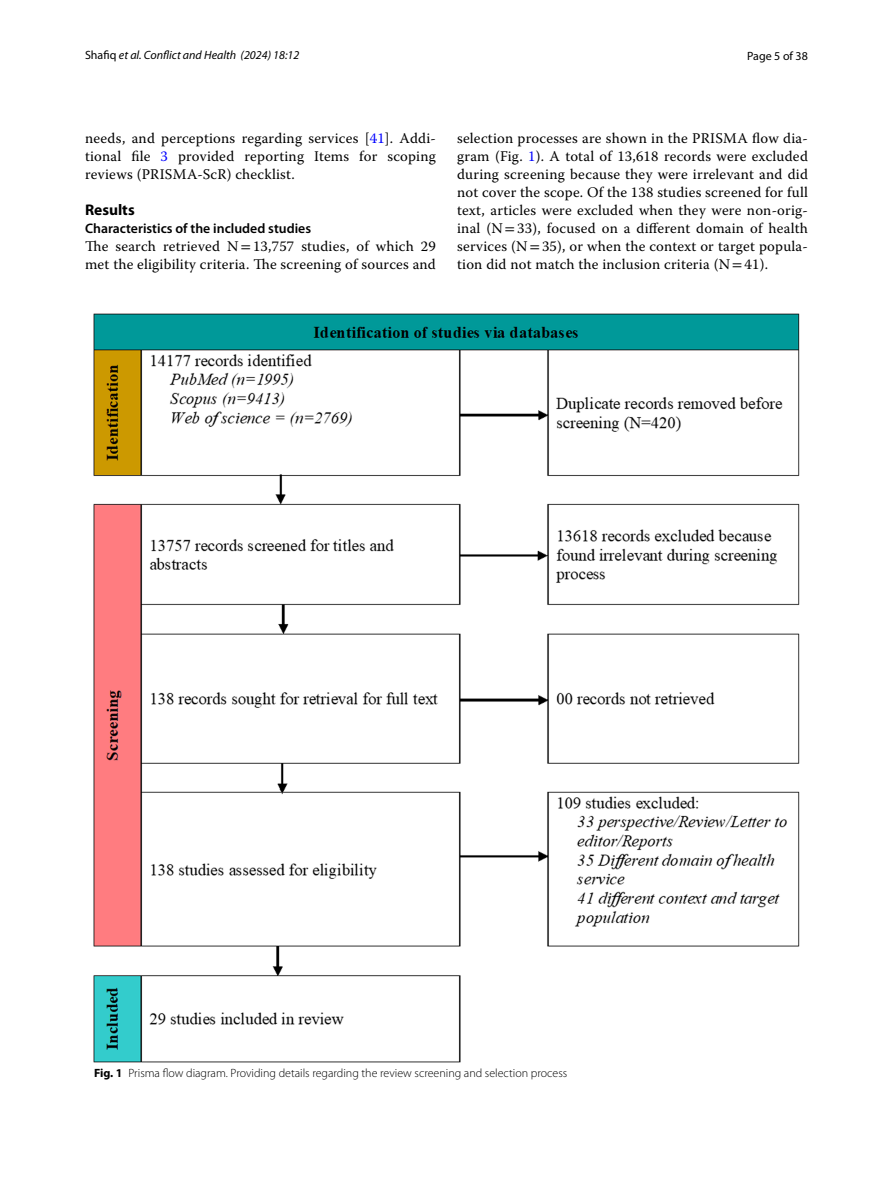
<style>
.page{position:relative;width:893px;height:1187px;background:#fff}
.page>*{position:absolute;margin:0;border:0;box-sizing:border-box;transform-origin:0 0}
.t1{font:700 15.45px "Myriad Pro";color:#000}
.t2{font:14.7px/18px "Warnock Pro";letter-spacing:.015em;color:#000;text-align:justify}
.t3{font:600 13.8px "Myriad Pro";color:#000}
.t4{font:300 12px "Myriad Pro";color:#000}
.t5{font:italic 12px "Myriad Pro";color:#000}
.t6{font:12px "Myriad Pro";color:#000}
.s1{font-style:normal}
.s2{color:#00f}
.s3{font-family:"STIX"}
.s4{font-weight:700}
</style>
<div class="page">
<img style="left:94px;top:313px;width:705px;height:748px">
<p class="t5" style="left:85px;top:48px;width:216px"><span class="s1">Shafiq</span> et al. Conflict and Health (2024) 18:12</p>
<p class="t6" style="left:747px;top:48px;width:62px">Page 5 of 38</p>
<p class="t2" style="left:85px;top:128px;width:352px">needs, and perceptions regarding services [<span class="s2">41</span>]. Addi&shy;tional file <span class="s2">3</span> provided reporting Items for scoping reviews (PRISMA-ScR) checklist.</p>
<p class="t1" style="left:85px;top:199px;width:51px">Results</p>
<p class="t3" style="left:85px;top:219px;width:228px">Characteristics of the included studies</p>
<p class="t2" style="left:85px;top:236px;width:352px">The search retrieved N <span class="s3">=</span>13,757 studies, of which 29 met the eligibility criteria. The screening of sources and</p>
<p class="t2" style="left:457px;top:128px;width:352px">selection processes are shown in the PRISMA flow dia&shy;gram (Fig. <span class="s2">1</span>). A total of 13,618 records were excluded during screening because they were irrelevant and did not cover the scope. Of the 138 studies screened for full text, articles were excluded when they were non-orig&shy;inal (N<span class="s3">=</span>33), focused on a different domain of health services (N<span class="s3">=</span>35), or when the context or target popula&shy;tion did not match the inclusion criteria (N <span class="s3">=</span>41).</p>
<p class="t4" style="left:94px;top:1066px;width:475px"><span class="s4">Fig. 1</span> Prisma flow diagram. Providing details regarding the review screening and selection process</p>
</div>
